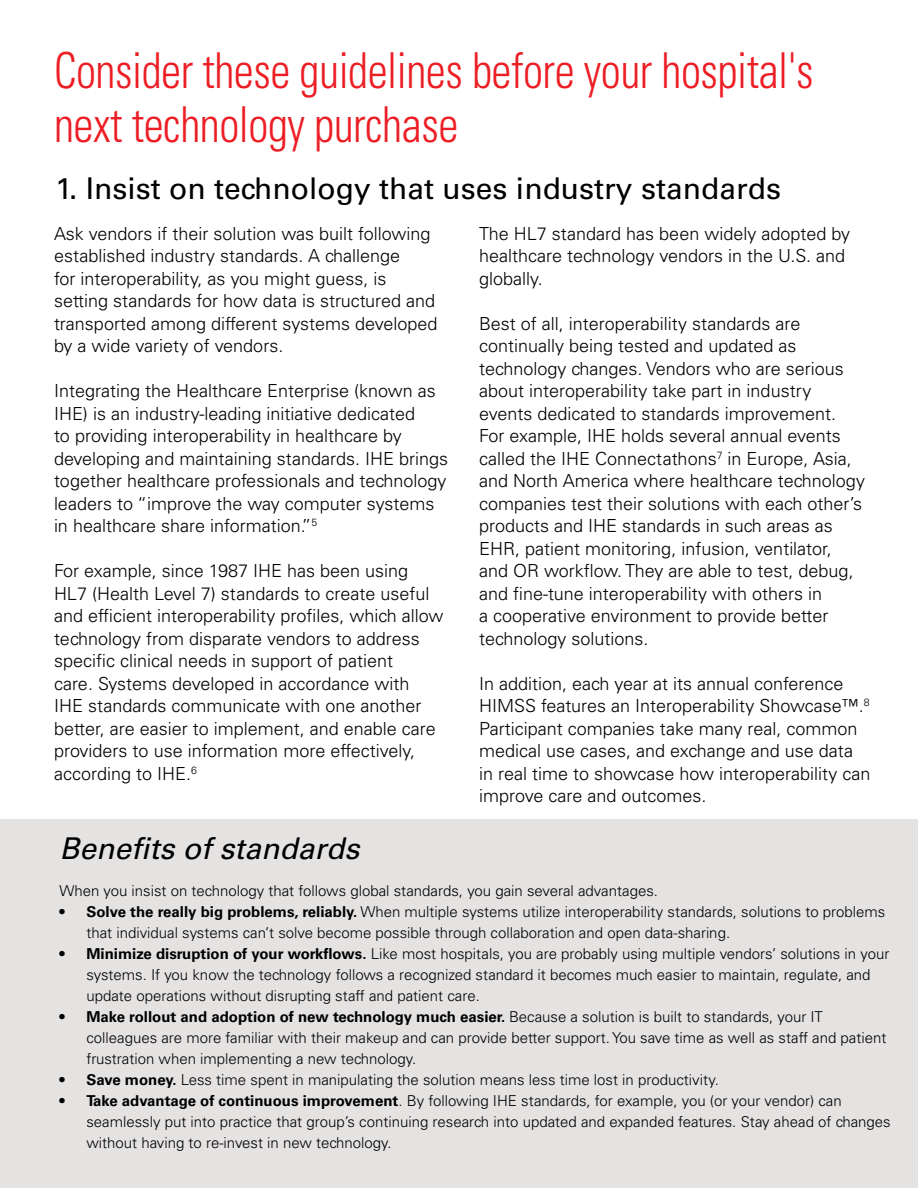
<style>
.page{position:relative;width:918px;height:1188px;background:#fff}
.page>*{position:absolute;margin:0;border:0;box-sizing:border-box;transform-origin:0 0}
.t1{font:300 condensed 49.5px/54px "Univers LT Std";letter-spacing:-.01em;color:#ed1d24;scale:.91 1}
.t2{font:30px "Univers LT Std";color:#000}
.t3{font:italic 30px "Univers LT Std";color:#000}
.t4{font:300 18px/22.5px "Univers LT Std";color:#000}
.t5{font:300 15px/21px "Univers LT Std";color:#000}
.s1{font-weight:700}
</style>
<div class="page">
<div style="left:0;top:819px;width:918px;height:369px;background:#e5e2e2"></div>
<h1 class="t1" style="left:54px;top:43px;width:836px">Consider these guidelines before your hospital's next technology purchase</h1>
<h2 class="t2" style="left:55px;top:171px;width:727px">1. Insist on technology that uses industry standards</h2>
<p class="t4" style="left:54px;top:222px;width:385px">Ask vendors if their solution was built following established industry standards. A challenge<br>for interoperability, as you might guess, is setting standards for how data is structured and transported among different systems developed by a wide variety of vendors.</p>
<p class="t4" style="left:54px;top:380px;width:396px">Integrating the Healthcare Enterprise (known as IHE) is an industry-leading initiative dedicated<br>to providing interoperability in healthcare by developing and maintaining standards. IHE brings together healthcare professionals and technology leaders to “improve the way computer systems in healthcare share information.”<sup>5</sup></p>
<p class="t4" style="left:54px;top:560px;width:391px">For example, since 1987 IHE has been using HL7 (Health Level 7) standards to create useful and efficient interoperability profiles, which allow technology from disparate vendors to address specific clinical needs in support of patient<br>care. Systems developed in accordance with<br>IHE standards communicate with one another better, are easier to implement, and enable care providers to use information more effectively, according to IHE.<sup>6</sup></p>
<p class="t4" style="left:479px;top:222px;width:372px">The HL7 standard has been widely adopted by healthcare technology vendors in the U.S. and globally.</p>
<p class="t4" style="left:479px;top:312px;width:387px">Best of all, interoperability standards are continually being tested and updated as technology changes. Vendors who are serious about interoperability take part in industry events dedicated to standards improvement.<br>For example, IHE holds several annual events called the IHE Connectathons<sup>7</sup> in Europe, Asia, and North America where healthcare technology companies test their solutions with each other’s products and IHE standards in such areas as EHR, patient monitoring, infusion, ventilator, and OR workflow. They are able to test, debug, and fine-tune interoperability with others in<br>a cooperative environment to provide better technology solutions.</p>
<p class="t4" style="left:479px;top:672px;width:393px">In addition, each year at its annual conference HIMSS features an Interoperability Showcase™.<sup>8<br></sup>Participant companies take many real, common medical use cases, and exchange and use data in real time to showcase how interoperability can improve care and outcomes.</p>
<h2 class="t3" style="left:59px;top:830px;width:302px">Benefits of standards</h2>
<p class="t5" style="left:59px;top:880px;width:600px">When you insist on technology that follows global standards, you gain several advantages.</p>
<p class="t5" style="left:86px;top:901px;width:801px;text-indent:-27px"><span class="s1">• Solve the really big problems, reliably.</span> When multiple systems utilize interoperability standards, solutions to problems that individual systems can’t solve become possible through collaboration and open data-sharing.</p>
<p class="t5" style="left:86px;top:943px;width:804px;text-indent:-27px"><span class="s1">• Minimize disruption of your workflows.</span> Like most hospitals, you are probably using multiple vendors’ solutions in your systems. If you know the technology follows a recognized standard it becomes much easier to maintain, regulate, and update operations without disrupting staff and patient care.</p>
<p class="t5" style="left:86px;top:1006px;width:802px;text-indent:-27px"><span class="s1">• Make rollout and adoption of new technology much easier.</span> Because a solution is built to standards, your IT colleagues are more familiar with their makeup and can provide better support. You save time as well as staff and patient frustration when implementing a new technology.</p>
<p class="t5" style="left:59px;top:1069px;width:661px"><span class="s1">• Save money.</span> Less time spent in manipulating the solution means less time lost in productivity.</p>
<p class="t5" style="left:86px;top:1090px;width:806px;text-indent:-27px"><span class="s1">• Take advantage of continuous improvement</span>. By following IHE standards, for example, you (or your vendor) can seamlessly put into practice that group’s continuing research into updated and expanded features. Stay ahead of changes without having to re-invest in new technology.</p>
</div>
